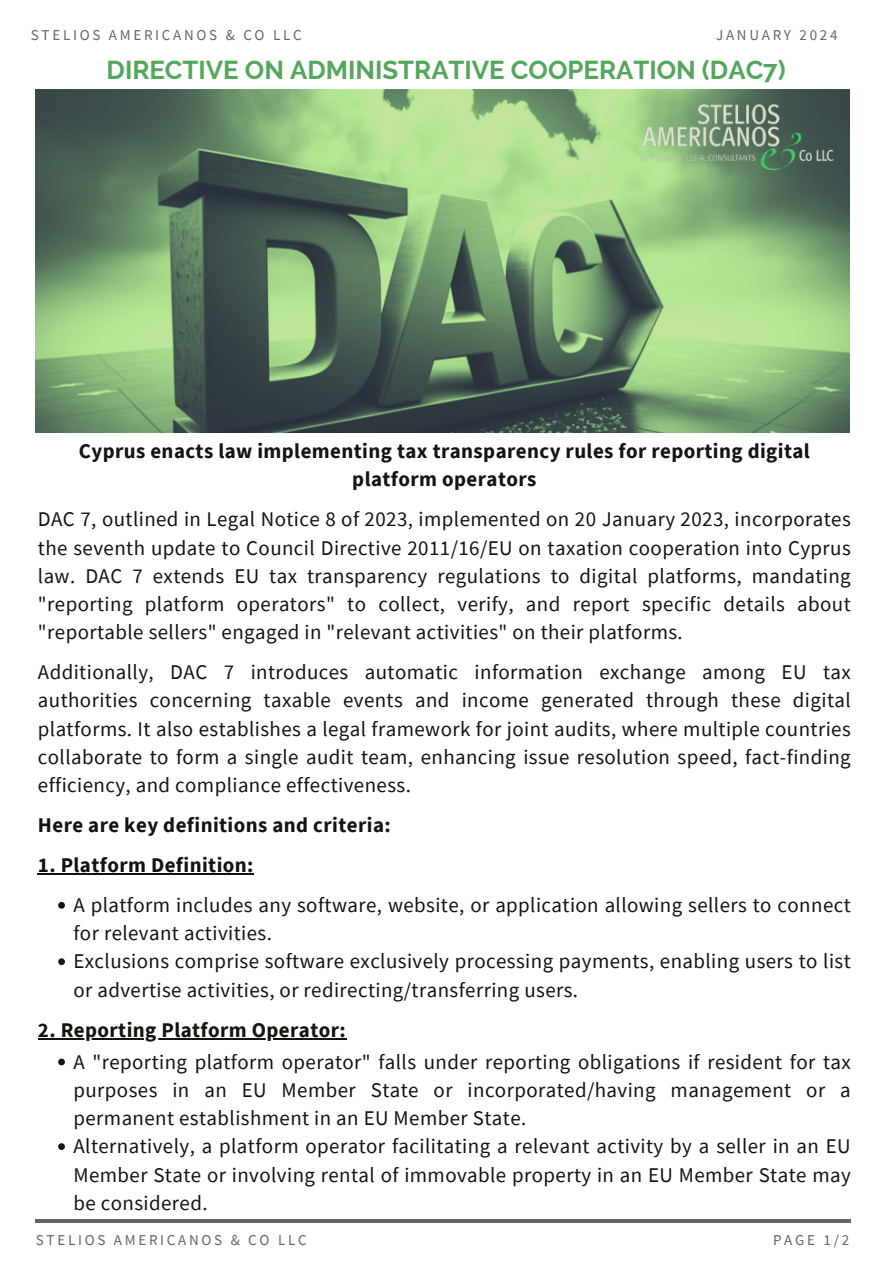
<style>
.page{position:relative;width:893px;height:1264px;background:#fff}
.page>*{position:absolute;margin:0;border:0;box-sizing:border-box;transform-origin:0 0}
.t1{font:700 25.8px "Raleway";color:#55a65d}
.t2{font:20.85px/28.2px "Source Sans Pro";letter-spacing:.02em;color:#11150e;text-align:justify}
.t3{font:700 20.85px/28.2px "Source Sans Pro";letter-spacing:.02em;color:#11150e;text-align:center}
.t4{font:15px "Source Sans Pro";letter-spacing:.18em;color:#666}
</style>
<div class="page">
<hr style="left:38px;top:873px;width:216px;height:2px;background:#11150e">
<svg style="left:58px;top:901px;width:7px;height:7px"></svg>
<svg style="left:58px;top:958px;width:7px;height:7px"></svg>
<hr style="left:38px;top:1037px;width:308px;height:2px;background:#11150e">
<svg style="left:58px;top:1058px;width:7px;height:7px"></svg>
<svg style="left:58px;top:1143px;width:7px;height:6px"></svg>
<img style="left:36px;top:89px;width:813px;height:343px">
<hr style="left:35px;top:1219px;width:815px;height:3px;background:#666">
<h1 class="t4" style="left:31px;top:25px;width:272px">STELIOS AMERICANOS &amp; CO LLC</h1>
<h1 class="t4" style="left:716px;top:25px;width:123px">JANUARY 2024</h1>
<p class="t1" style="left:107px;top:55px;width:680px">DIRECTIVE ON ADMINISTRATIVE COOPERATION (DAC7)</p>
<h2 class="t3" style="left:79px;top:436px;width:732px">Cyprus enacts law implementing tax transparency rules for reporting digital platform operators</h2>
<h3 class="t2" style="left:38px;top:505px;width:814px">DAC 7, outlined in Legal Notice 8 of 2023, implemented on 20 January 2023, incorporates the seventh update to Council Directive 2011/16/EU on taxation cooperation into Cyprus law. DAC 7 extends EU tax transparency regulations to digital platforms, mandating "reporting platform operators" to collect, verify, and report specific details about "reportable sellers" engaged in "relevant activities" on their platforms.</h3>
<h3 class="t2" style="left:38px;top:657px;width:814px">Additionally, DAC 7 introduces automatic information exchange among EU tax authorities concerning taxable events and income generated through these digital platforms. It also establishes a legal framework for joint audits, where multiple countries collaborate to form a single audit team, enhancing issue resolution speed, fact-finding efficiency, and compliance effectiveness.</h3>
<h2 class="t3" style="left:38px;top:810px;width:354px">Here are key definitions and criteria:</h2>
<h2 class="t3" style="left:38px;top:850px;width:217px">1. Platform Definition:</h2>
<p class="t2" style="left:73px;top:890px;width:778px">A platform includes any software, website, or application allowing sellers to connect for relevant activities.</p>
<p class="t2" style="left:73px;top:946px;width:778px">Exclusions comprise software exclusively processing payments, enabling users to list or advertise activities, or redirecting/transferring users.</p>
<h2 class="t3" style="left:38px;top:1015px;width:309px">2. Reporting Platform Operator:</h2>
<p class="t2" style="left:73px;top:1047px;width:778px">A "reporting platform operator" falls under reporting obligations if resident for tax purposes in an EU Member State or incorporated/having management or a permanent establishment in an EU Member State.</p>
<p class="t2" style="left:73px;top:1131px;width:778px">Alternatively, a platform operator facilitating a relevant activity by a seller in an EU Member State or involving rental of immovable property in an EU Member State may be considered.</p>
<p class="t4" style="left:36px;top:1230px;width:272px">STELIOS AMERICANOS &amp; CO LLC</p>
<p class="t4" style="left:773px;top:1230px;width:78px">PAGE 1/2</p>
</div>
